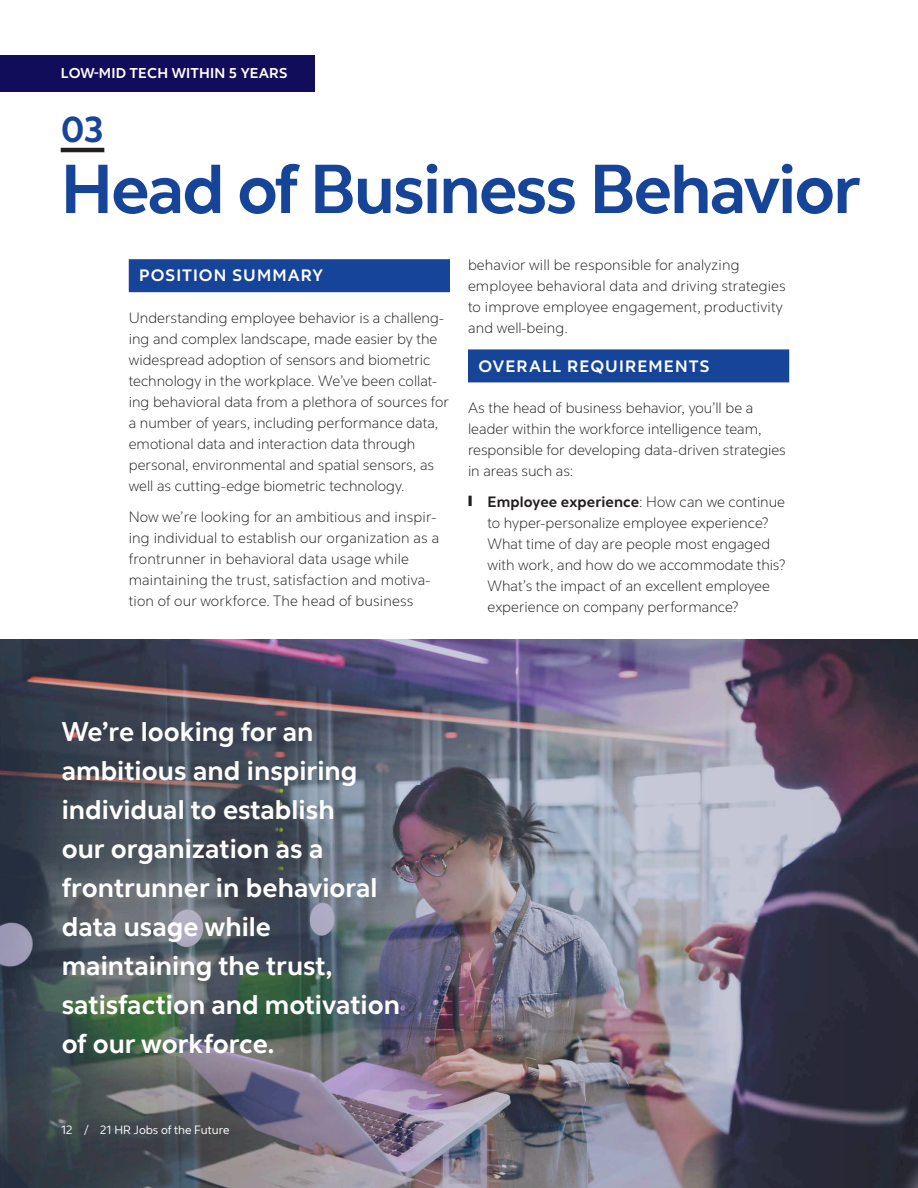
<style>
.page{position:relative;width:918px;height:1188px;background:#fff}
.page>*{position:absolute;margin:0;border:0;box-sizing:border-box;transform-origin:0 0}
.Job_title_46_46{font:700 69px "Cognizant Sans";letter-spacing:-.03em;color:#164499}
.Numbered_entry_u_s{font:700 36px "Cognizant Sans";color:#164499}
.Callout_Gray_16_24{font:700 27px/39px "Cognizant Sans";color:#fff}
.Body_intro_paragraph{font:700 16.5px "Cognizant Sans";letter-spacing:.065em;color:#fff}
.Body_Intro_10_14{font:300 15px/21px "Cognizant Sans";color:#231f20}
.Tech_Category{font:700 14.25px "Cognizant Sans";letter-spacing:.01em;color:#fff}
.Folio_left_8_10{font:12px "Cognizant Sans";color:#fff}
.s1{font-weight:700}
</style>
<div class="page">
<img style="left:0;top:640px;width:918px;height:548px">
<div style="left:129px;top:259px;width:321px;height:33px;background:#164499"></div>
<div style="left:468px;top:349px;width:321px;height:33px;background:#164499"></div>
<hr style="left:61px;top:148px;width:43px;height:4px;background:#231f20">
<div style="left:0;top:55px;width:314px;height:36px;background:#110d5a"></div>
<p class="Tech_Category" style="left:61px;top:64px;width:228px">LOW-MID TECH WITHIN 5 YEARS</p>
<p class="Numbered_entry_u_s" style="left:61px;top:106px;width:45px">03</p>
<p class="Job_title_46_46" style="left:61px;top:144px;width:802px">Head of Business Behavior</p>
<p class="Body_intro_paragraph" style="left:139px;top:265px;width:185px">POSITION SUMMARY</p>
<p class="Body_Intro_10_14" style="left:129px;top:307px;width:322px">Understanding employee behavior is a challeng&shy;ing and complex landscape, made easier by the widespread adoption of sensors and biometric technology in the workplace. We’ve been collat&shy;ing behavioral data from a plethora of sources for a number of years, including performance data, emotional data and interaction data through personal, environmental and spatial sensors, as well as cutting-edge biometric technology.</p>
<p class="Body_Intro_10_14" style="left:129px;top:507px;width:312px">Now we’re looking for an ambitious and inspir&shy;ing individual to establish our organization as a frontrunner in behavioral data usage while maintaining the trust, satisfaction and motiva&shy;tion of our workforce. The head of business</p>
<p class="Body_Intro_10_14" style="left:468px;top:255px;width:319px">behavior will be responsible for analyzing employee behavioral data and driving strategies to improve employee engagement, productivity and well-being.</p>
<p class="Body_intro_paragraph" style="left:478px;top:355px;width:232px">OVERALL REQUIREMENTS</p>
<p class="Body_Intro_10_14" style="left:468px;top:397px;width:319px">As the head of business behavior, you’ll be a leader within the workforce intelligence team, responsible for developing data-driven strategies in areas such as:</p>
<p class="Body_Intro_10_14" style="left:488px;top:492px;width:299px;text-indent:-20px">❙ <span class="s1">Employee experience</span>: How can we continue to hyper-personalize employee experience?<br>What time of day are people most engaged with work, and how do we accommodate this?<br>What’s the impact of an excellent employee experience on company performance?</p>
<p class="Callout_Gray_16_24" style="left:62px;top:712px;width:340px">We’re looking for an ambitious and inspiring individual to establish<br>our organization as a frontrunner in behavioral data usage while maintaining the trust, satisfaction and motivation of our workforce.</p>
<p class="Folio_left_8_10" style="left:61px;top:1123px;width:170px">12 / 21 HR Jobs of the Future</p>
</div>
